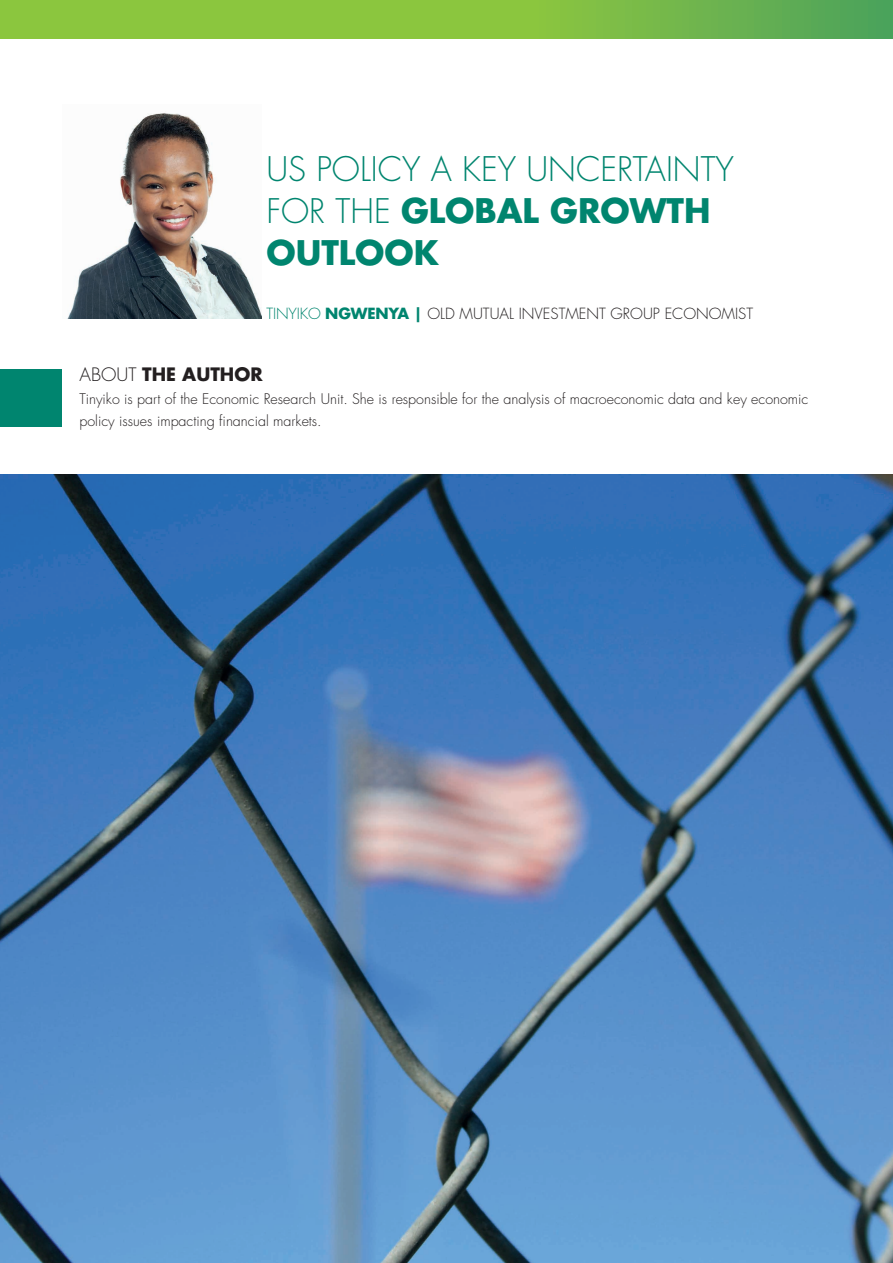
<style>
.page{position:relative;width:893px;height:1263px;background:#fff}
.page>*{position:absolute;margin:0;border:0;box-sizing:border-box;transform-origin:0 0}
.t1{font:300 33px/42px "Futura Std";color:#00856f}
.t2{font:700 18px "Futura Std";color:#231f20}
.t3{font:300 15px "Futura Std";color:#231f20}
.t4{font:300 14.25px/22.5px "Futura Std";color:#231f20}
.s1{font-weight:700}
.s2{color:#00856f}
.s3{font-weight:700;color:#00856f}
.s4{font-weight:300}
</style>
<div class="page">
<svg style="left:0;top:0;width:893px;height:38px;background:#7ebe44"></svg>
<img style="left:67px;top:113px;width:195px;height:206px">
<img style="left:0;top:474px;width:893px;height:789px">
<div style="left:0;top:369px;width:61px;height:57px;background:#00856f"></div>
<h1 class="t1" style="left:266px;top:149px;width:469px">US POLICY A KEY UNCERTAINTY<br>FOR THE <span class="s1">GLOBAL GROWTH<br>OUTLOOK</span></h1>
<p class="t3" style="left:266px;top:304px;width:488px"><span class="s2">TINYIKO</span> <span class="s3">NGWENYA |</span> OLD MUTUAL INVESTMENT GROUP ECONOMIST</p>
<p class="t2" style="left:80px;top:363px;width:185px"><span class="s4">ABOUT</span> THE AUTHOR</p>
<p class="t4" style="left:80px;top:388px;width:730px">Tinyiko is part of the Economic Research Unit. She is responsible for the analysis of macroeconomic data and key economic policy issues impacting financial markets.</p>
</div>
